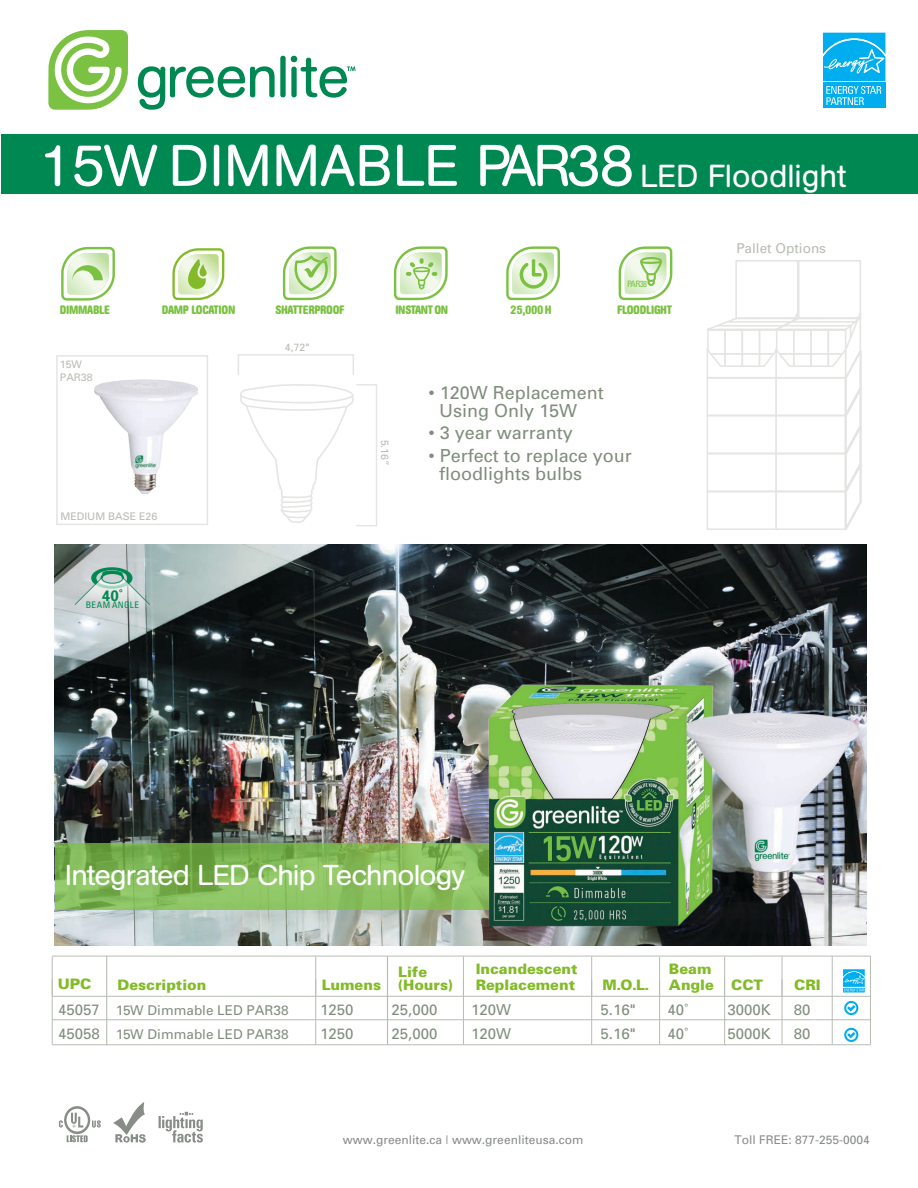
<style>
.page{position:relative;width:918px;height:1188px;background:#fff}
.page>*{position:absolute;margin:0;border:0;box-sizing:border-box;transform-origin:0 0}
.t1{font:57.9px "AG Book Rounded";color:#fff}
.t2{font:28.5px "AG Book Rounded";letter-spacing:-.03em;color:#fff}
.t3{font:18px/18px "Univers";color:#818e7e}
.t4{font:700 15.15px "Univers";color:#008852}
.t5{font:15px/24px "Univers";color:#818e7e}
.t6{font:900 14.4px/13px "Univers";color:#82bb27}
.t7{font:13.5px "Univers";color:#818e7e}
.t8{font:13.5px "Univers";color:#b8bdb4}
.t9{font:700 condensed 12.15px "AG Book Rounded";letter-spacing:-.025em;color:#7bc142}
.t10{font:12px "Univers";color:#888d88}
.t11{font:10.5px/12.6px "Univers";color:#b8bdb4}
.t12{font:condensed 9px "Univers";letter-spacing:.05em;color:#008852}
.t13{font:condensed 8.85px "Univers";letter-spacing:-.05em;color:#7bc142}
.s1{font-size:31.5px}
</style>
<div class="page">
<svg style="left:48px;top:30px;width:80px;height:80px"></svg>
<svg style="left:138px;top:66px;width:137px;height:44px"></svg>
<div style="left:280px;top:56px;width:6px;height:41px;background:#008852;border-radius:3px"></div>
<svg style="left:291px;top:56px;width:65px;height:42px"></svg>
<div style="left:2px;top:135px;width:916px;height:59px;background:#008852"></div>
<div style="left:56px;top:355px;width:152px;height:170px;background:#fff;border:2px solid #e5e6e3"></div>
<div style="left:735px;top:260px;width:64px;height:59px;background:#fff;border:2px solid #e5e6e3"></div>
<div style="left:798px;top:260px;width:63px;height:59px;background:#fff;border:2px solid #e5e6e3"></div>
<svg style="left:706px;top:304px;width:156px;height:226px"></svg>
<div style="left:238px;top:354px;width:116px;height:22px;border:2px solid #e5e6e3"></div>
<div style="left:356px;top:384px;width:21px;height:142px;border:1px solid #e5e6e3"></div>
<svg style="left:159px;top:1112px;width:44px;height:31px"></svg>
<svg style="left:113px;top:1102px;width:33px;height:41px"></svg>
<img style="left:55px;top:544px;width:811px;height:401px">
<svg style="left:59px;top:1106px;width:42px;height:36px"></svg>
<svg style="left:75px;top:567px;width:75px;height:47px;background:#b5cac5"></svg>
<svg style="left:55px;top:844px;width:434px;height:66px;background:#83b959"></svg>
<svg style="left:240px;top:385px;width:114px;height:138px"></svg>
<svg style="left:823px;top:32px;width:63px;height:76px"></svg>
<div style="left:823px;top:83px;width:62px;height:25px;background:#00aeef"></div>
<svg style="left:823px;top:33px;width:62px;height:72px"></svg>
<hr style="left:52px;top:979px;width:1px;height:66px;background:#b8bdb4">
<hr style="left:315px;top:979px;width:1px;height:66px;background:#b8bdb4">
<hr style="left:387px;top:956px;width:1px;height:89px;background:#b8bdb4">
<hr style="left:463px;top:979px;width:1px;height:66px;background:#b8bdb4">
<hr style="left:591px;top:979px;width:1px;height:66px;background:#b8bdb4">
<hr style="left:782px;top:979px;width:1px;height:66px;background:#b8bdb4">
<hr style="left:52px;top:1019px;width:260px;height:1px;background:#b8bdb4">
<hr style="left:312px;top:1019px;width:75px;height:1px;background:#b8bdb4">
<hr style="left:387px;top:1019px;width:76px;height:1px;background:#b8bdb4">
<hr style="left:463px;top:1019px;width:129px;height:1px;background:#b8bdb4">
<hr style="left:592px;top:1019px;width:134px;height:1px;background:#b8bdb4">
<hr style="left:725px;top:1019px;width:57px;height:1px;background:#b8bdb4">
<hr style="left:782px;top:1019px;width:32px;height:1px;background:#b8bdb4">
<hr style="left:814px;top:1019px;width:56px;height:1px;background:#b8bdb4">
<hr style="left:52px;top:1044px;width:260px;height:1px;background:#b8bdb4">
<hr style="left:312px;top:1044px;width:75px;height:1px;background:#b8bdb4">
<hr style="left:387px;top:1044px;width:76px;height:1px;background:#b8bdb4">
<hr style="left:463px;top:1044px;width:129px;height:1px;background:#b8bdb4">
<hr style="left:592px;top:1044px;width:134px;height:1px;background:#b8bdb4">
<hr style="left:725px;top:1044px;width:57px;height:1px;background:#b8bdb4">
<hr style="left:782px;top:1044px;width:32px;height:1px;background:#b8bdb4">
<hr style="left:814px;top:1044px;width:56px;height:1px;background:#b8bdb4">
<hr style="left:814px;top:956px;width:56px;height:1px;background:#b8bdb4">
<hr style="left:814px;top:996px;width:56px;height:1px;background:#b8bdb4">
<hr style="left:659px;top:979px;width:1px;height:66px;background:#b8bdb4">
<hr style="left:724px;top:979px;width:1px;height:66px;background:#b8bdb4">
<hr style="left:52px;top:956px;width:260px;height:1px;background:#b8bdb4">
<hr style="left:52px;top:956px;width:1px;height:40px;background:#b8bdb4">
<hr style="left:312px;top:956px;width:75px;height:1px;background:#b8bdb4">
<hr style="left:315px;top:956px;width:1px;height:40px;background:#b8bdb4">
<hr style="left:387px;top:956px;width:76px;height:1px;background:#b8bdb4">
<hr style="left:463px;top:956px;width:129px;height:1px;background:#b8bdb4">
<hr style="left:463px;top:956px;width:1px;height:40px;background:#b8bdb4">
<hr style="left:592px;top:956px;width:68px;height:1px;background:#b8bdb4">
<hr style="left:591px;top:956px;width:1px;height:40px;background:#b8bdb4">
<hr style="left:725px;top:956px;width:57px;height:1px;background:#b8bdb4">
<hr style="left:782px;top:956px;width:32px;height:1px;background:#b8bdb4">
<hr style="left:782px;top:956px;width:1px;height:40px;background:#b8bdb4">
<hr style="left:52px;top:996px;width:260px;height:1px;background:#b8bdb4">
<hr style="left:312px;top:996px;width:75px;height:1px;background:#b8bdb4">
<hr style="left:387px;top:996px;width:76px;height:1px;background:#b8bdb4">
<hr style="left:463px;top:996px;width:129px;height:1px;background:#b8bdb4">
<hr style="left:592px;top:996px;width:68px;height:1px;background:#b8bdb4">
<hr style="left:725px;top:996px;width:57px;height:1px;background:#b8bdb4">
<hr style="left:782px;top:996px;width:32px;height:1px;background:#b8bdb4">
<hr style="left:660px;top:956px;width:65px;height:1px;background:#b8bdb4">
<hr style="left:659px;top:956px;width:1px;height:40px;background:#b8bdb4">
<hr style="left:724px;top:956px;width:1px;height:40px;background:#b8bdb4">
<hr style="left:660px;top:996px;width:65px;height:1px;background:#b8bdb4">
<svg style="left:843px;top:969px;width:22px;height:24px"></svg>
<hr style="left:832px;top:956px;width:1px;height:89px;background:#b8bdb4">
<hr style="left:870px;top:956px;width:1px;height:89px;background:#b8bdb4">
<svg style="left:844px;top:1001px;width:14px;height:14px"></svg>
<svg style="left:844px;top:1028px;width:14px;height:14px"></svg>
<hr style="left:106px;top:956px;width:1px;height:89px;background:#b8bdb4">
<svg style="left:282px;top:246px;width:55px;height:55px"></svg>
<svg style="left:618px;top:246px;width:55px;height:55px"></svg>
<svg style="left:506px;top:246px;width:54px;height:55px"></svg>
<svg style="left:172px;top:248px;width:53px;height:53px"></svg>
<svg style="left:393px;top:246px;width:55px;height:55px"></svg>
<svg style="left:61px;top:246px;width:54px;height:55px"></svg>
<img style="left:489px;top:685px;width:369px;height:241px">
<img style="left:94px;top:379px;width:104px;height:115px">
<h1 class="t1" style="left:39px;top:133px;width:809px">15W DIMMABLE PAR38 <span class="s1">LED Floodlight</span></h1>
<p class="t13" style="left:627px;top:278px;width:22px">PAR38</p>
<p class="t9" style="left:60px;top:303px;width:51px">DIMMABLE</p>
<p class="t9" style="left:162px;top:303px;width:75px">DAMP LOCATION</p>
<p class="t9" style="left:395px;top:303px;width:54px">INSTANTON</p>
<p class="t9" style="left:510px;top:303px;width:43px">25,000H</p>
<p class="t9" style="left:617px;top:303px;width:56px">FLOODLIGHT</p>
<p class="t9" style="left:275px;top:303px;width:71px">SHATTERPROOF</p>
<p class="t11" style="left:60px;top:358px;width:34px">15W<br>PAR38</p>
<p class="t11" style="left:60px;top:510px;width:98px">MEDIUM BASE E26</p>
<p class="t4" style="left:102px;top:586px;width:23px">40˚</p>
<p class="t12" style="left:86px;top:600px;width:55px">BEAM ANGLE</p>
<p class="t11" style="left:285px;top:341px;width:26px">4,72"</p>
<p class="t11" style="left:391px;top:440px;width:28px;rotate:90deg">5.16”</p>
<p class="t3" style="left:439px;top:383px;width:166px;text-indent:-10px">• 120W Replacement<br>Using Only 15W</p>
<p class="t3" style="left:429px;top:423px;width:146px">• 3 year warranty</p>
<p class="t3" style="left:439px;top:446px;width:194px;text-indent:-10px">• Perfect to replace your floodlights bulbs</p>
<p class="t8" style="left:736px;top:240px;width:91px">Pallet Options</p>
<h2 class="t2" style="left:65px;top:859px;width:401px">Integrated LED Chip Technology</h2>
<p class="t6" style="left:398px;top:965px;width:56px">Life (Hours)</p>
<p class="t6" style="left:476px;top:960px;width:103px;line-height:15.9px">Incandescent<br>Replacement</p>
<p class="t6" style="left:669px;top:962px;width:44px">Beam</p>
<p class="t6" style="left:58px;top:977px;width:35px">UPC</p>
<p class="t6" style="left:669px;top:978px;width:96px">Angle CCT</p>
<p class="t6" style="left:794px;top:978px;width:28px">CRI</p>
<p class="t6" style="left:602px;top:978px;width:48px">M.O.L.</p>
<p class="t6" style="left:117px;top:978px;width:91px">Description</p>
<p class="t6" style="left:322px;top:978px;width:61px">Lumens</p>
<p class="t5" style="left:58px;top:997px;width:43px">45057<br>45058</p>
<p class="t7" style="left:116px;top:1002px;width:174px">15W Dimmable LED PAR38</p>
<p class="t5" style="left:320px;top:997px;width:35px">1250</p>
<p class="t5" style="left:392px;top:997px;width:47px">25,000</p>
<p class="t5" style="left:471px;top:997px;width:42px">120W</p>
<p class="t5" style="left:601px;top:997px;width:37px">5.16"</p>
<p class="t5" style="left:667px;top:997px;width:22px">40˚</p>
<p class="t5" style="left:727px;top:997px;width:45px">3000K</p>
<p class="t5" style="left:794px;top:997px;width:18px">80</p>
<p class="t7" style="left:116px;top:1026px;width:174px">15W Dimmable LED PAR38</p>
<p class="t5" style="left:320px;top:1021px;width:35px">1250</p>
<p class="t5" style="left:392px;top:1021px;width:47px">25,000</p>
<p class="t5" style="left:471px;top:1021px;width:42px">120W</p>
<p class="t5" style="left:601px;top:1021px;width:37px">5.16"</p>
<p class="t5" style="left:667px;top:1021px;width:22px">40˚</p>
<p class="t5" style="left:727px;top:1021px;width:45px">5000K</p>
<p class="t5" style="left:794px;top:1021px;width:18px">80</p>
<p class="t10" style="left:343px;top:1133px;width:242px">www.greenlite.ca | www.greenliteusa.com</p>
<p class="t10" style="left:735px;top:1133px;width:137px">Toll FREE: 877-255-0004</p>
</div>
